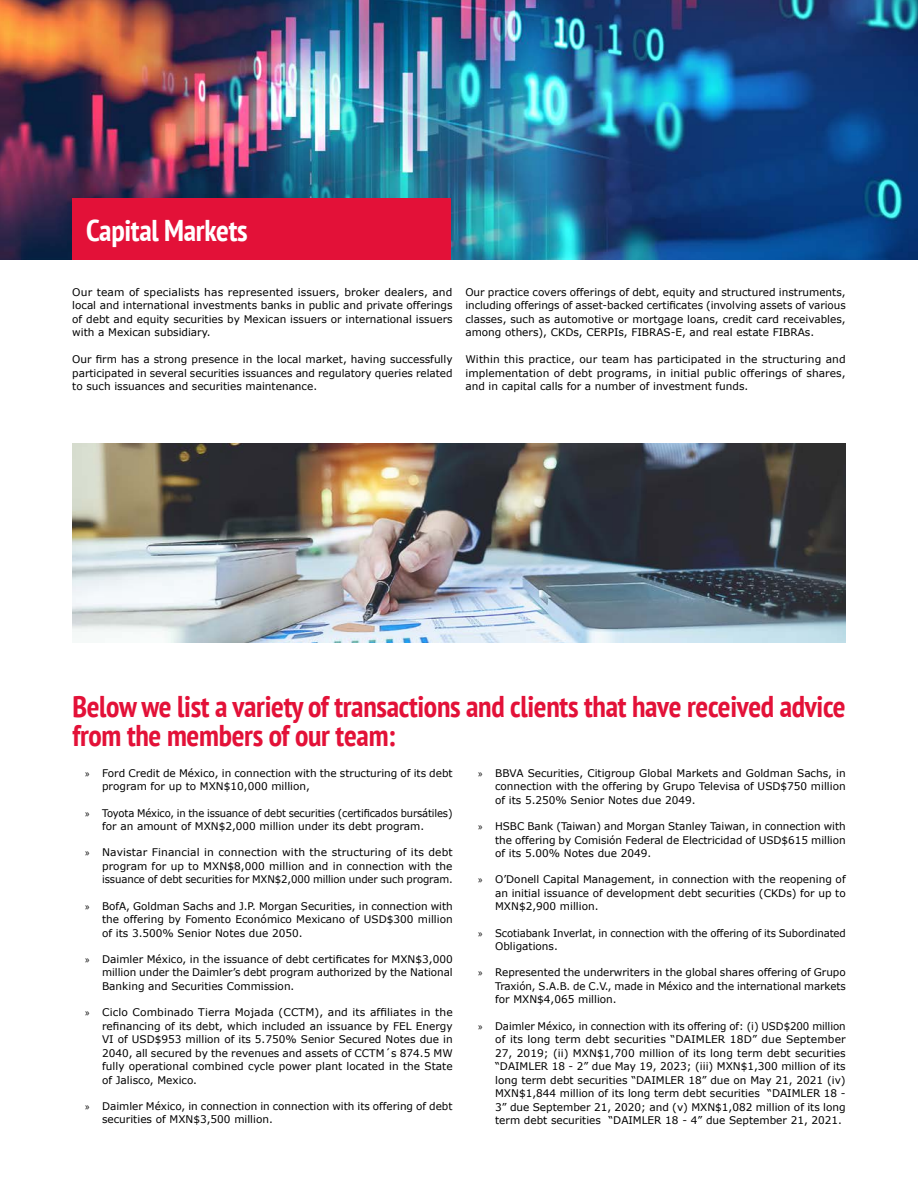
<style>
.page{position:relative;width:918px;height:1188px;background:#fff}
.page>*{position:absolute;margin:0;border:0;box-sizing:border-box;transform-origin:0 0}
.t1{font:700 condensed 30px/28.5px "PT Sans";letter-spacing:-.01em;color:#e31138}
.t2{font:700 condensed 30px "PT Sans";letter-spacing:-.01em;color:#fff}
.t3{font:10.5px/13.5px "Verdana";color:#000;text-align:justify}
.t4{font:10.5px/13.5px "Verdana";color:#000;scale:.95 1}
.t5{font:10.5px/13.5px "Verdana";color:#000;scale:.96 1}
.s1{font-family:"Myriad Pro"}
</style>
<div class="page">
<img style="left:0;top:0;width:918px;height:260px">
<div style="left:72px;top:199px;width:379px;height:61px;background:#e31138"></div>
<img style="left:72px;top:443px;width:774px;height:200px">
<h1 class="t2" style="left:86px;top:211px;width:163px">Capital Markets</h1>
<p class="t3" style="left:72px;top:286px;width:382px">Our team of specialists has represented issuers, broker dealers, and local and international investments banks in public and private offerings of debt and equity securities by Mexican issuers or international issuers with a Mexican subsidiary.</p>
<p class="t3" style="left:72px;top:353px;width:382px">Our firm has a strong presence in the local market, having successfully participated in several securities issuances and regulatory queries related to such issuances and securities maintenance.</p>
<p class="t3" style="left:465px;top:286px;width:382px">Our practice covers offerings of debt, equity and structured instruments, including offerings of asset-backed certificates (involving assets of various classes, such as automotive or mortgage loans, credit card receivables, among others), CKDs, CERPIs, FIBRAS-E, and real estate FIBRAs.</p>
<p class="t3" style="left:465px;top:353px;width:382px">Within this practice, our team has participated in the structuring and implementation of debt programs, in initial public offerings of shares, and in capital calls for a number of investment funds.</p>
<h1 class="t1" style="left:72px;top:692px;width:775px">Below we list a variety of transactions and clients that have received advice from the members of our team:</h1>
<p class="t3" style="left:102px;top:767px;width:352px;text-indent:-17px"><span class="s1">»</span> Ford Credit de México, in connection with the structuring of its debt program for up to MXN$10,000 million,</p>
<p class="t4" style="left:102px;top:806px;width:370px;text-indent:-17px"><span class="s1">»</span> Toyota México, in the issuance of debt securities (certificados bursátiles) for an amount of MXN$2,000 million under its debt program.</p>
<p class="t3" style="left:102px;top:846px;width:352px;text-indent:-17px"><span class="s1">»</span> Navistar Financial in connection with the structuring of its debt program for up to MXN$8,000 million and in connection with the issuance of debt securities for MXN$2,000 million under such program.</p>
<p class="t3" style="left:102px;top:899px;width:352px;text-indent:-17px"><span class="s1">»</span> BofA, Goldman Sachs and J.P. Morgan Securities, in connection with the offering by Fomento Económico Mexicano of USD$300 million of its 3.500% Senior Notes due 2050.</p>
<p class="t3" style="left:102px;top:953px;width:352px;text-indent:-17px"><span class="s1">»</span> Daimler México, in the issuance of debt certificates for MXN$3,000 million under the Daimler’s debt program authorized by the National Banking and Securities Commission.</p>
<p class="t3" style="left:102px;top:1006px;width:352px;text-indent:-17px"><span class="s1">»</span> Ciclo Combinado Tierra Mojada (CCTM), and its affiliates in the refinancing of its debt, which included an issuance by FEL Energy VI of USD$953 million of its 5.750% Senior Secured Notes due in 2040, all secured by the revenues and assets of CCTM´s 874.5 MW fully operational combined cycle power plant located in the State of Jalisco, Mexico.</p>
<p class="t3" style="left:102px;top:1100px;width:352px;text-indent:-17px"><span class="s1">»</span> Daimler México, in connection in connection with its offering of debt securities of MXN$3,500 million.</p>
<p class="t3" style="left:495px;top:767px;width:352px;text-indent:-17px"><span class="s1">»</span> BBVA Securities, Citigroup Global Markets and Goldman Sachs, in connection with the offering by Grupo Televisa of USD$750 million of its 5.250% Senior Notes due 2049.</p>
<p class="t3" style="left:495px;top:820px;width:352px;text-indent:-17px"><span class="s1">»</span> HSBC Bank (Taiwan) and Morgan Stanley Taiwan, in connection with the offering by Comisión Federal de Electricidad of USD$615 million of its 5.00% Notes due 2049.</p>
<p class="t3" style="left:495px;top:873px;width:352px;text-indent:-17px"><span class="s1">»</span> O’Donell Capital Management, in connection with the reopening of an initial issuance of development debt securities (CKDs) for up to MXN$2,900 million.</p>
<p class="t5" style="left:495px;top:926px;width:367px;text-indent:-17px"><span class="s1">»</span> Scotiabank Inverlat, in connection with the offering of its Subordinated<br>Obligations.</p>
<p class="t3" style="left:495px;top:966px;width:352px;text-indent:-17px"><span class="s1">»</span> Represented the underwriters in the global shares offering of Grupo Traxión, S.A.B. de C.V., made in México and the international markets for MXN$4,065 million.</p>
<p class="t3" style="left:495px;top:1019px;width:352px;text-indent:-17px"><span class="s1">»</span> Daimler México, in connection with its offering of: (i) USD$200 million of its long term debt securities “DAIMLER 18D” due September 27, 2019; (ii) MXN$1,700 million of its long term debt securities “DAIMLER 18 - 2” due May 19, 2023; (iii) MXN$1,300 million of its long term debt securities “DAIMLER 18” due on May 21, 2021 (iv)<br>MXN$1,844 million of its long term debt securities “DAIMLER 18 - 3” due September 21, 2020; and (v) MXN$1,082 million of its long term debt securities “DAIMLER 18 - 4” due September 21, 2021.</p>
</div>
